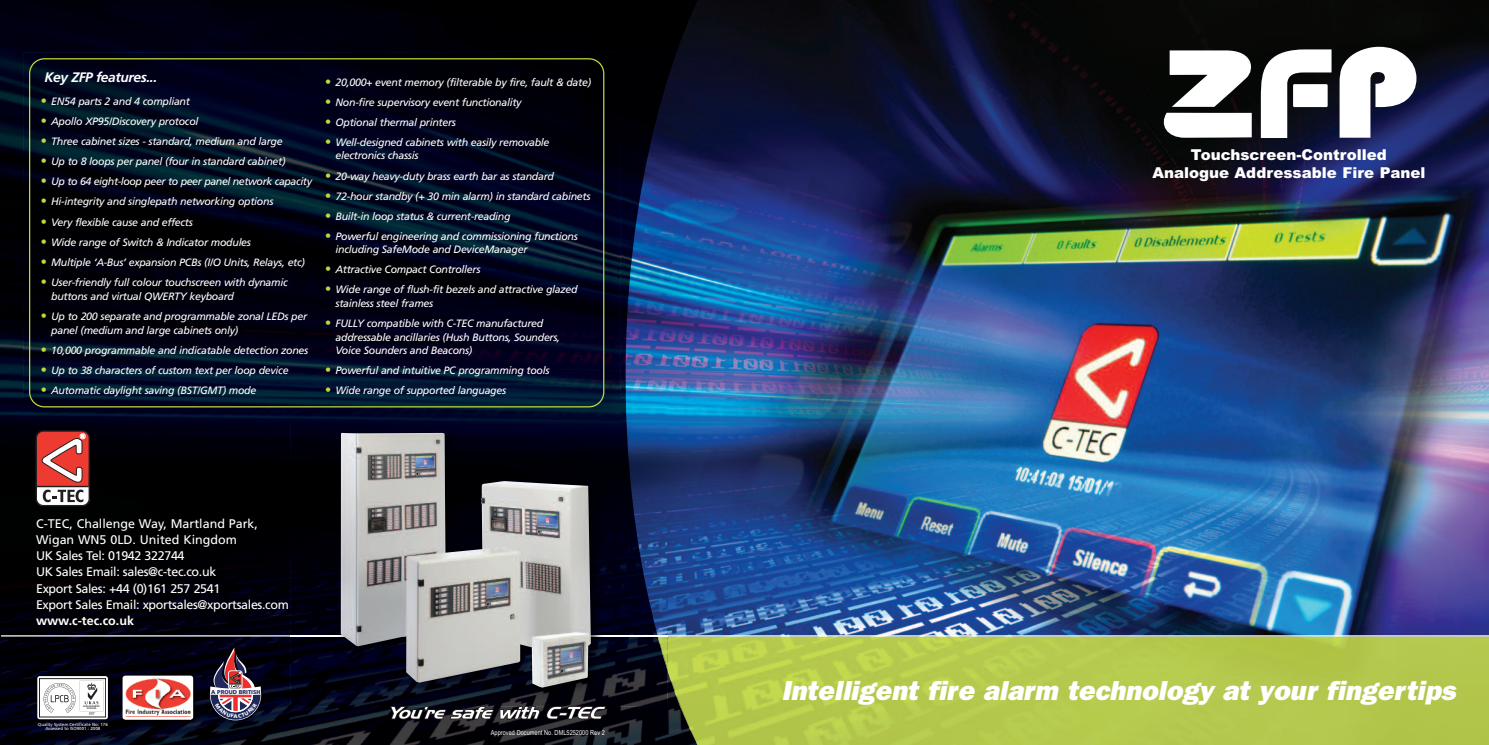
<style>
.page{position:relative;width:1489px;height:745px;background:#fff}
.page>*{position:absolute;margin:0;border:0;box-sizing:border-box;transform-origin:0 0}
.t1{font:italic 800 27.5px "Franklin Gothic";color:#fff}
.t2{font:900 15px/17.5px "Arial";color:#fff;text-align:center}
.t3{font:italic 700 13.75px "Frutiger";letter-spacing:-.03em;color:#fff}
.t4{font:12.5px/16.2px "Frutiger";letter-spacing:-.03em;color:#fff}
.t5{font:700 12.5px "Frutiger";color:#fff}
.t6{font:italic 10.62px/13.6px "Frutiger";letter-spacing:-.03em;color:#fff}
.t7{font:6.88px "Arial Narrow";color:#fff}
.t8{font:900 5.62px "Frutiger";color:#21275d}
.t9{font:4.38px/4.4px "Frutiger";color:#fff;text-align:center}
.t10{font:700 2.5px/2.2px "Optima";letter-spacing:-.015em;color:#231f20;text-align:center}
.s1{font-size:12.5px;color:#c2d83f}
</style>
<div class="page">
<img style="left:698px;top:0;width:790px;height:635px">
<img style="left:0;top:0;width:698px;height:744px">
<img style="left:658px;top:636px;width:830px;height:108px">
<img style="left:667px;top:667px;width:31px;height:77px">
<hr style="left:1px;top:635px;width:1487px;height:1px;background:#fff">
<svg style="left:1339px;top:47px;width:77px;height:91px"></svg>
<svg style="left:1162px;top:113px;width:89px;height:25px"></svg>
<svg style="left:1169px;top:50px;width:85px;height:57px"></svg>
<svg style="left:1260px;top:49px;width:71px;height:89px"></svg>
<div style="left:1292px;top:84px;width:35px;height:23px;background:#fff"></div>
<img style="left:657px;top:397px;width:10px;height:238px">
<img style="left:291px;top:635px;width:376px;height:71px">
<img style="left:291px;top:397px;width:366px;height:238px">
<img style="left:657px;top:636px;width:10px;height:33px">
<img style="left:341px;top:432px;width:250px;height:255px">
<svg style="left:35px;top:431px;width:55px;height:75px"></svg>
<img style="left:23px;top:52px;width:598px;height:371px">
<svg style="left:29px;top:58px;width:575px;height:349px;background:#09101c"></svg>
<img style="left:201px;top:642px;width:73px;height:85px">
<img style="left:33px;top:671px;width:83px;height:55px">
<div style="left:37px;top:675px;width:71px;height:43px;background:linear-gradient(to right,#fff,#fff);border-radius:2px"></div>
<svg style="left:39px;top:678px;width:67px;height:38px"></svg>
<img style="left:118px;top:671px;width:83px;height:55px">
<div style="left:122px;top:675px;width:71px;height:44px;background:#fff;border-radius:2px"></div>
<img style="left:125px;top:675px;width:65px;height:42px">
<svg style="left:390px;top:705px;width:216px;height:14px"></svg>
<svg style="left:210px;top:647px;width:51px;height:72px;background:#604a5b"></svg>
<p class="t3" style="left:44px;top:72px;width:114px">Key ZFP features...</p>
<p class="t6" style="left:41px;top:95px;width:151px"><span class="s1">•</span> EN54 parts 2 and 4 compliant</p>
<p class="t6" style="left:41px;top:115px;width:159px"><span class="s1">•</span> Apollo XP95/Discovery protocol</p>
<p class="t6" style="left:41px;top:135px;width:244px"><span class="s1">•</span> Three cabinet sizes - standard, medium and large</p>
<p class="t6" style="left:41px;top:155px;width:246px"><span class="s1">•</span> Up to 8 loops per panel (four in standard cabinet)</p>
<p class="t6" style="left:41px;top:175px;width:273px"><span class="s1">•</span> Up to 64 eight-loop peer to peer panel network capacity</p>
<p class="t6" style="left:41px;top:196px;width:234px"><span class="s1">•</span> Hi-integrity and singlepath networking options</p>
<p class="t6" style="left:41px;top:216px;width:154px"><span class="s1">•</span> Very flexible cause and effects</p>
<p class="t6" style="left:41px;top:236px;width:212px"><span class="s1">•</span> Wide range of Switch &amp; Indicator modules</p>
<p class="t6" style="left:41px;top:256px;width:266px"><span class="s1">•</span> Multiple ‘A-Bus’ expansion PCBs (I/O Units, Relays, etc)</p>
<p class="t6" style="left:51px;top:276px;width:238px;text-indent:-11px"><span class="s1">•</span> User-friendly full colour touchscreen with dynamic buttons and virtual QWERTY keyboard</p>
<p class="t6" style="left:51px;top:310px;width:257px;text-indent:-11px"><span class="s1">•</span> Up to 200 separate and programmable zonal LEDs per panel (medium and large cabinets only)</p>
<p class="t6" style="left:41px;top:344px;width:269px"><span class="s1">•</span> 10,000 programmable and indicatable detection zones</p>
<p class="t6" style="left:41px;top:364px;width:249px"><span class="s1">•</span> Up to 38 characters of custom text per loop device</p>
<p class="t6" style="left:41px;top:384px;width:217px"><span class="s1">•</span> Automatic daylight saving (BST/GMT) mode</p>
<p class="t6" style="left:325px;top:76px;width:268px"><span class="s1">•</span> 20,000+ event memory (filterable by fire, fault &amp; date)</p>
<p class="t6" style="left:325px;top:96px;width:198px"><span class="s1">•</span> Non-fire supervisory event functionality</p>
<p class="t6" style="left:325px;top:116px;width:133px"><span class="s1">•</span> Optional thermal printers</p>
<p class="t6" style="left:335px;top:136px;width:215px;text-indent:-11px"><span class="s1">•</span> Well-designed cabinets with easily removable electronics chassis</p>
<p class="t6" style="left:325px;top:170px;width:231px"><span class="s1">•</span> 20-way heavy-duty brass earth bar as standard</p>
<p class="t6" style="left:325px;top:190px;width:267px"><span class="s1">•</span> 72-hour standby (+ 30 min alarm) in standard cabinets</p>
<p class="t6" style="left:325px;top:210px;width:187px"><span class="s1">•</span> Built-in loop status &amp; current-reading</p>
<p class="t6" style="left:335px;top:230px;width:244px;text-indent:-11px"><span class="s1">•</span> Powerful engineering and commissioning functions including SafeMode and DeviceManager</p>
<p class="t6" style="left:325px;top:263px;width:157px"><span class="s1">•</span> Attractive Compact Controllers</p>
<p class="t6" style="left:335px;top:283px;width:244px;text-indent:-11px"><span class="s1">•</span> Wide range of flush-fit bezels and attractive glazed stainless steel frames</p>
<p class="t6" style="left:335px;top:317px;width:226px;text-indent:-11px"><span class="s1">•</span> FULLY compatible with C-TEC manufactured addressable ancillaries (Hush Buttons, Sounders,<br>Voice Sounders and Beacons)</p>
<p class="t6" style="left:325px;top:364px;width:226px"><span class="s1">•</span> Powerful and intuitive PC programming tools</p>
<p class="t6" style="left:325px;top:384px;width:183px"><span class="s1">•</span> Wide range of supported languages</p>
<p class="t4" style="left:36px;top:515px;width:254px">C-TEC, Challenge Way, Martland Park, Wigan WN5 0LD. United Kingdom<br>UK Sales Tel: 01942 322744<br>UK Sales Email: sales@c-tec.co.uk<br>Export Sales: +44 (0)161 257 2541<br>Export Sales Email: xportsales@xportsales.com</p>
<p class="t5" style="left:36px;top:615px;width:99px">www.c-tec.co.uk</p>
<p class="t10" style="left:83px;top:704px;width:18px">MANAGEMENT<br>SYSTEMS</p>
<p class="t9" style="left:38px;top:722px;width:71px">Quality System Certificate No: 176<br>Assessed to ISO9001 : 2008</p>
<p class="t8" style="left:211px;top:689px;width:51px">A PROUD BRITISH</p>
<p class="t7" style="left:491px;top:727px;width:116px">Approved Document No. DML5252000 Rev 2</p>
<h2 class="t2" style="left:1152px;top:146px;width:274px">Touchscreen-Controlled<br>Analogue Addressable Fire Panel</h2>
<h1 class="t1" style="left:781px;top:674px;width:675px">Intelligent fire alarm technology at your fingertips</h1>
</div>
